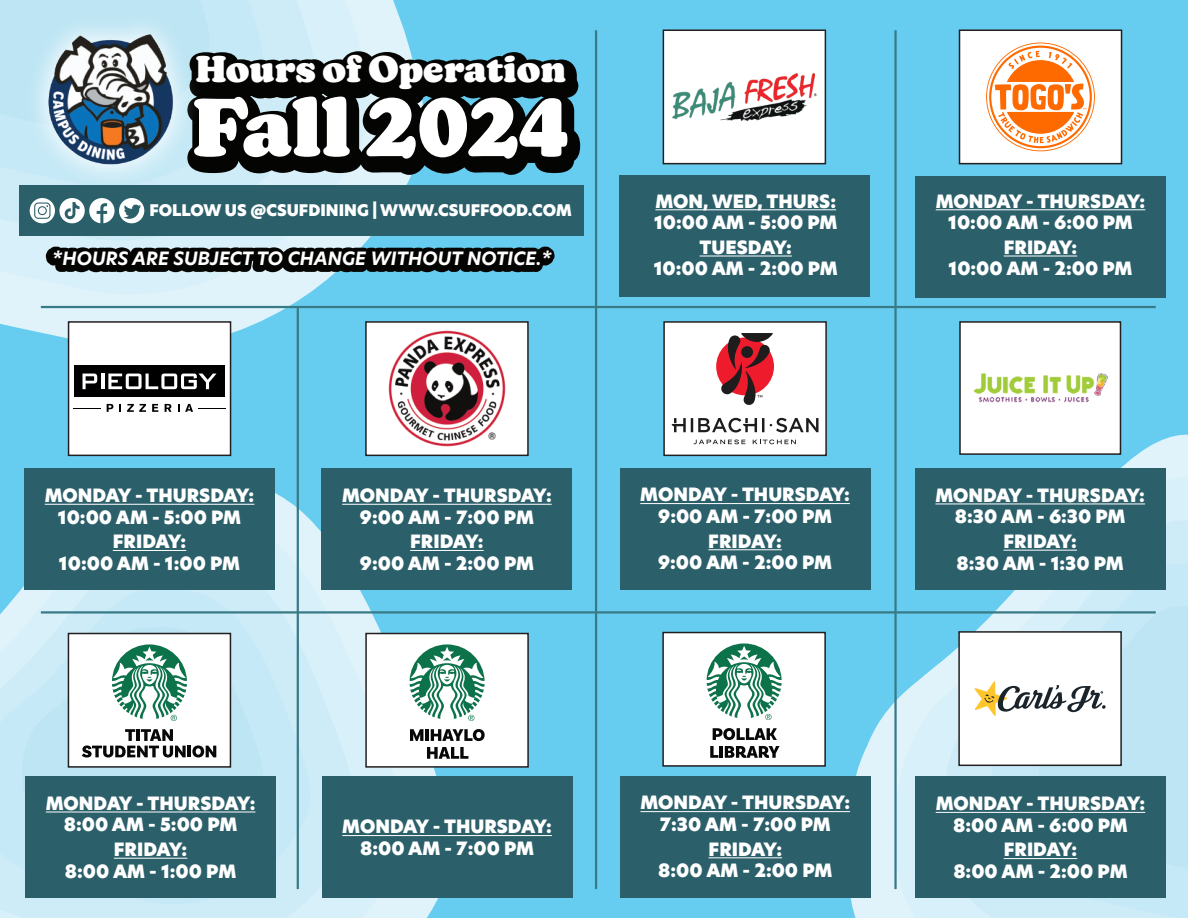
<style>
.page{position:relative;width:1188px;height:918px;background:#66cdf0}
.page>*{position:absolute;margin:0;border:0;box-sizing:border-box;transform-origin:0 0}
.t1{font:900 79.5px "New Kansas";color:#fff}
.t2{font:900 36px "New Kansas";color:#fff}
.t3{font:18px/21.6px "New Hero Super";color:#fff;text-align:center}
.t4{font:italic 700 18px "New Hero";color:#fff}
.t5{font:15.75px "New Hero Super";color:#fff}
</style>
<div class="page">
<svg style="left:0;top:0;width:424px;height:348px"></svg>
<svg style="left:0;top:0;width:370px;height:294px;background:#d2eef8"></svg>
<svg style="left:0;top:0;width:317px;height:241px;background:#d3edf7"></svg>
<svg style="left:229px;top:0;width:34px;height:185px;background:#c8eaf6"></svg>
<svg style="left:846px;top:434px;width:342px;height:484px"></svg>
<svg style="left:895px;top:477px;width:293px;height:441px;fill:#d8f0f9"></svg>
<svg style="left:943px;top:520px;width:245px;height:398px"></svg>
<svg style="left:991px;top:563px;width:197px;height:355px;background:#c8eaf6"></svg>
<svg style="left:275px;top:477px;width:176px;height:441px"></svg>
<svg style="left:275px;top:514px;width:129px;height:404px;fill:#e0f3fa"></svg>
<svg style="left:0;top:552px;width:357px;height:366px;background:#ceecf7"></svg>
<svg style="left:0;top:590px;width:310px;height:314px;background:#caeaf6"></svg>
<svg style="left:21px;top:623px;width:244px;height:242px;background:#c0e4f1"></svg>
<svg style="left:46px;top:247px;width:509px;height:25px;background:#0f1413"></svg>
<svg style="left:229px;top:51px;width:351px;height:124px;background:#172122"></svg>
<img style="left:0;top:0;width:229px;height:221px">
<img style="left:43px;top:30px;width:135px;height:139px">
<div style="left:663px;top:321px;width:164px;height:135px;background:#fff;border:2px solid #231f20"></div>
<svg style="left:694px;top:440px;width:52px;height:4px"></svg>
<svg style="left:753px;top:440px;width:43px;height:4px"></svg>
<svg style="left:770px;top:418px;width:49px;height:14px"></svg>
<svg style="left:672px;top:418px;width:92px;height:14px"></svg>
<svg style="left:716px;top:338px;width:58px;height:57px"></svg>
<svg style="left:720px;top:333px;width:53px;height:72px"></svg>
<div style="left:365px;top:321px;width:164px;height:135px;background:#fff;border:2px solid #231f20"></div>
<img style="left:388px;top:330px;width:118px;height:117px">
<div style="left:663px;top:29px;width:163px;height:135px;background:#fff;border:2px solid #231f20"></div>
<img style="left:672px;top:73px;width:145px;height:48px">
<div style="left:958px;top:631px;width:164px;height:135px;background:#fff;border:2px solid #231f20"></div>
<svg style="left:975px;top:606px;width:213px;height:263px"></svg>
<div style="left:959px;top:321px;width:162px;height:134px;background:#fff;border:2px solid #231f20"></div>
<img style="left:959px;top:360px;width:162px;height:56px">
<hr style="left:41px;top:306px;width:1115px;height:2px;background:#397a87">
<hr style="left:41px;top:611px;width:1115px;height:3px;background:#397a87">
<hr style="left:894px;top:30px;width:3px;height:859px;background:#397a87">
<hr style="left:595px;top:30px;width:2px;height:859px;background:#397a87">
<hr style="left:297px;top:307px;width:2px;height:582px;background:#397a87">
<div style="left:20px;top:185px;width:564px;height:51px;background:#2b5f6a"></div>
<div style="left:619px;top:175px;width:251px;height:122px;background:#2b5f6a"></div>
<div style="left:959px;top:29px;width:163px;height:135px;background:#fff;border:2px solid #231f20"></div>
<svg style="left:986px;top:43px;width:109px;height:108px"></svg>
<div style="left:915px;top:176px;width:251px;height:121px;background:#2b5f6a"></div>
<hr style="left:936px;top:209px;width:209px;height:1px;background:#fff">
<hr style="left:1004px;top:256px;width:73px;height:1px;background:#fff">
<hr style="left:655px;top:209px;width:181px;height:1px;background:#fff">
<hr style="left:700px;top:256px;width:92px;height:1px;background:#fff">
<div style="left:68px;top:321px;width:163px;height:135px;background:#fff;border:2px solid #231f20"></div>
<div style="left:74px;top:365px;width:151px;height:32px;background:#000001"></div>
<svg style="left:73px;top:408px;width:28px;height:1px"></svg>
<svg style="left:107px;top:404px;width:6px;height:8px"></svg>
<svg style="left:119px;top:404px;width:2px;height:8px"></svg>
<svg style="left:127px;top:404px;width:19px;height:8px"></svg>
<svg style="left:152px;top:404px;width:6px;height:8px"></svg>
<svg style="left:165px;top:404px;width:7px;height:8px"></svg>
<svg style="left:178px;top:404px;width:48px;height:8px"></svg>
<svg style="left:83px;top:374px;width:14px;height:15px"></svg>
<hr style="left:101px;top:374px;width:3px;height:15px;background:#fff">
<svg style="left:108px;top:374px;width:108px;height:15px"></svg>
<div style="left:24px;top:468px;width:251px;height:122px;background:#2b5f6a"></div>
<hr style="left:45px;top:504px;width:209px;height:1px;background:#fff">
<hr style="left:113px;top:550px;width:73px;height:1px;background:#fff">
<div style="left:322px;top:468px;width:250px;height:122px;background:#2b5f6a"></div>
<hr style="left:342px;top:504px;width:210px;height:1px;background:#fff">
<hr style="left:410px;top:550px;width:74px;height:1px;background:#fff">
<div style="left:620px;top:468px;width:250px;height:122px;background:#2b5f6a"></div>
<hr style="left:640px;top:503px;width:210px;height:1px;background:#fff">
<hr style="left:708px;top:549px;width:74px;height:1px;background:#fff">
<div style="left:915px;top:468px;width:250px;height:122px;background:#2b5f6a"></div>
<hr style="left:935px;top:504px;width:210px;height:1px;background:#fff">
<hr style="left:1003px;top:550px;width:74px;height:1px;background:#fff">
<div style="left:25px;top:777px;width:251px;height:121px;background:#2b5f6a"></div>
<hr style="left:46px;top:812px;width:209px;height:1px;background:#fff">
<hr style="left:114px;top:858px;width:73px;height:1px;background:#fff">
<div style="left:322px;top:777px;width:250px;height:121px;background:#2b5f6a"></div>
<hr style="left:342px;top:835px;width:210px;height:1px;background:#fff">
<div style="left:915px;top:777px;width:251px;height:121px;background:#2b5f6a"></div>
<hr style="left:936px;top:812px;width:209px;height:1px;background:#fff">
<hr style="left:1004px;top:858px;width:73px;height:1px;background:#fff">
<div style="left:620px;top:777px;width:251px;height:121px;background:#2b5f6a"></div>
<hr style="left:641px;top:811px;width:209px;height:1px;background:#fff">
<hr style="left:709px;top:857px;width:73px;height:1px;background:#fff">
<svg style="left:30px;top:198px;width:114px;height:25px"></svg>
<div style="left:68px;top:633px;width:163px;height:135px;background:#fff;border:2px solid #231f20"></div>
<svg style="left:112px;top:644px;width:75px;height:77px"></svg>
<svg style="left:82px;top:729px;width:134px;height:29px"></svg>
<div style="left:662px;top:632px;width:164px;height:135px;background:#fff;border:2px solid #231f20"></div>
<svg style="left:707px;top:643px;width:75px;height:77px"></svg>
<svg style="left:713px;top:728px;width:64px;height:12px"></svg>
<svg style="left:710px;top:746px;width:70px;height:12px"></svg>
<div style="left:365px;top:633px;width:164px;height:135px;background:#fff;border:2px solid #231f20"></div>
<svg style="left:410px;top:644px;width:75px;height:77px"></svg>
<svg style="left:410px;top:729px;width:13px;height:12px"></svg>
<hr style="left:425px;top:729px;width:4px;height:12px;background:#070807">
<svg style="left:431px;top:729px;width:54px;height:12px"></svg>
<svg style="left:427px;top:747px;width:41px;height:12px"></svg>
<p class="t2" style="left:195px;top:47px;width:372px">Hours of Operation</p>
<p class="t1" style="left:192px;top:79px;width:378px">Fall 2024</p>
<p class="t3" style="left:654px;top:190px;width:185px;text-align:left">MON, WED, THURS:<br>10:00 AM - 5:00 PM</p>
<p class="t3" style="left:654px;top:237px;width:185px">TUESDAY:<br>10:00 AM - 2:00 PM</p>
<p class="t5" style="left:150px;top:199px;width:424px">FOLLOW US @CSUFDINING | WWW.CSUFFOOD.COM</p>
<p class="t3" style="left:936px;top:190px;width:211px">MONDAY - THURSDAY:<br>10:00 AM - 6:00 PM</p>
<p class="t3" style="left:949px;top:237px;width:185px">FRIDAY:<br>10:00 AM - 2:00 PM</p>
<p class="t4" style="left:52px;top:247px;width:501px">*HOURS ARE SUBJECT TO CHANGE WITHOUT NOTICE.*</p>
<p class="t3" style="left:45px;top:485px;width:211px">MONDAY - THURSDAY:<br>10:00 AM - 5:00 PM</p>
<p class="t3" style="left:59px;top:531px;width:183px">FRIDAY:<br>10:00 AM - 1:00 PM</p>
<p class="t3" style="left:342px;top:485px;width:211px">MONDAY - THURSDAY:<br>9:00 AM - 7:00 PM</p>
<p class="t3" style="left:360px;top:531px;width:176px">FRIDAY:<br>9:00 AM - 2:00 PM</p>
<p class="t3" style="left:640px;top:484px;width:211px">MONDAY - THURSDAY:<br>9:00 AM - 7:00 PM</p>
<p class="t3" style="left:658px;top:530px;width:176px">FRIDAY:<br>9:00 AM - 2:00 PM</p>
<p class="t3" style="left:935px;top:485px;width:211px">MONDAY - THURSDAY:<br>8:30 AM - 6:30 PM</p>
<p class="t3" style="left:957px;top:531px;width:169px">FRIDAY:<br>8:30 AM - 1:30 PM</p>
<p class="t3" style="left:46px;top:793px;width:211px">MONDAY - THURSDAY:<br>8:00 AM - 5:00 PM</p>
<p class="t3" style="left:65px;top:839px;width:173px">FRIDAY:<br>8:00 AM - 1:00 PM</p>
<p class="t3" style="left:342px;top:816px;width:211px">MONDAY - THURSDAY:<br>8:00 AM - 7:00 PM</p>
<p class="t3" style="left:641px;top:792px;width:211px">MONDAY - THURSDAY:<br>7:30 AM - 7:00 PM</p>
<p class="t3" style="left:658px;top:838px;width:176px">FRIDAY:<br>8:00 AM - 2:00 PM</p>
<p class="t3" style="left:936px;top:793px;width:211px">MONDAY - THURSDAY:<br>8:00 AM - 6:00 PM</p>
<p class="t3" style="left:953px;top:839px;width:176px">FRIDAY:<br>8:00 AM - 2:00 PM</p>
</div>
